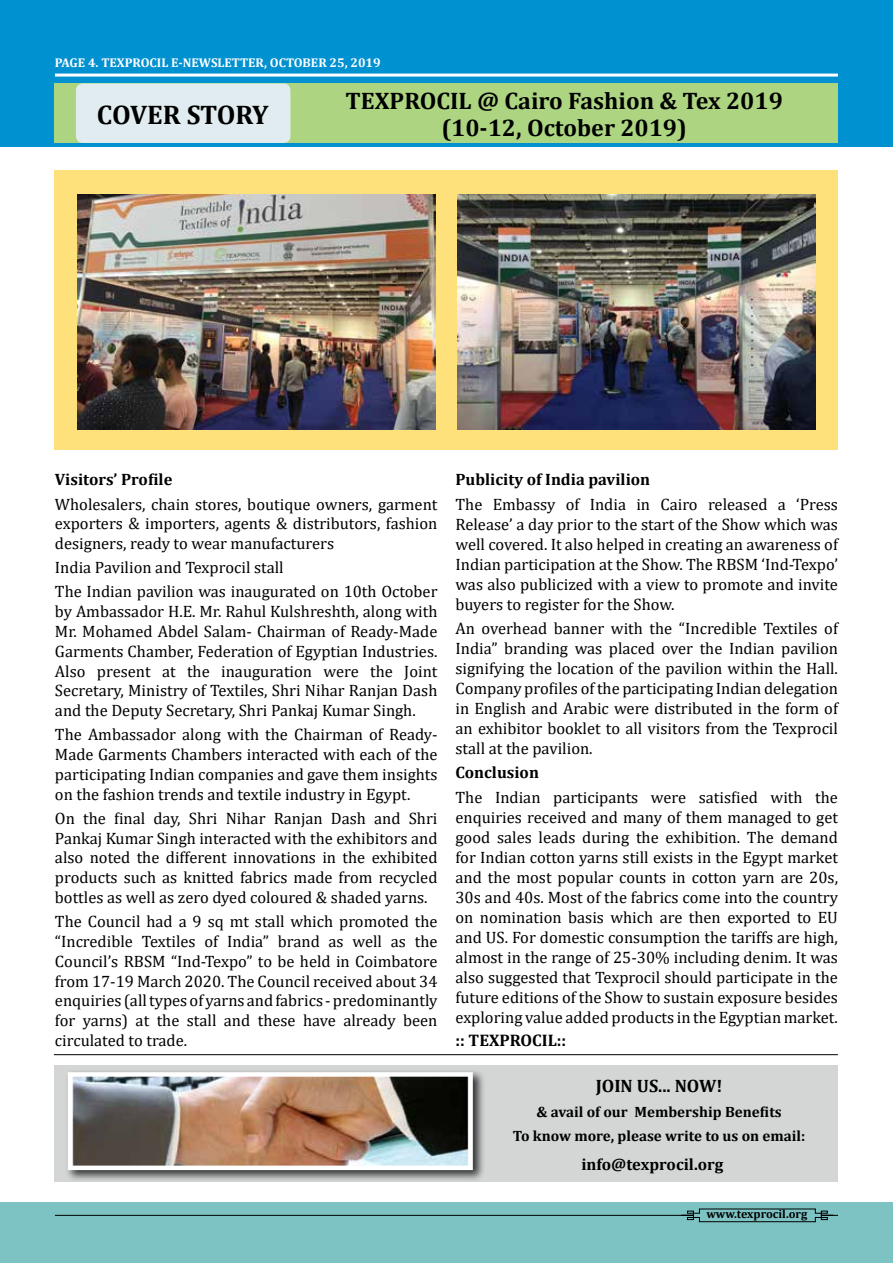
<style>
.page{position:relative;width:893px;height:1263px;background:#fff}
.page>*{position:absolute;margin:0;border:0;box-sizing:border-box;transform-origin:0 0}
.t1{font:700 27px "Cambria";letter-spacing:-.015em;color:#000}
.t2{font:700 24px/27px "Cambria";color:#000;text-align:center}
.t3{font:700 18px "Cambria";color:#000}
.t4{font:700 16.8px "Cambria";color:#000}
.t5{font:16.5px/20px "Cambria";color:#000;text-align:justify}
.t6{font:700 16.5px "Cambria";color:#000}
.t7{font:700 15px/24.3px "Cambria";color:#000;text-align:center}
.t8{font:700 12.75px "Cambria";color:#fff}
.t9{font:700 12px "Cambria";color:#000}
</style>
<div class="page">
<div style="left:0;top:0;width:893px;height:147px;background:#0091d1"></div>
<div style="left:0;top:1202px;width:893px;height:61px;background:#7ec3c3"></div>
<hr style="left:55px;top:1215px;width:783px;height:1px;background:#000">
<svg style="left:681px;top:1208px;width:153px;height:14px"></svg>
<hr style="left:55px;top:74px;width:783px;height:3px;background:#fff">
<div style="left:55px;top:170px;width:783px;height:279px;background:#ffe17c"></div>
<div style="left:55px;top:84px;width:783px;height:59px;background:#add581"></div>
<div style="left:76px;top:84px;width:214px;height:59px;background:#e0ecef;border-radius:7px"></div>
<hr style="left:54px;top:1054px;width:784px;height:1px;background:#000">
<div style="left:55px;top:1066px;width:783px;height:116px;background:#d4d6d6"></div>
<div style="left:65px;top:1069px;width:420px;height:113px;background:#000;opacity:.75"></div>
<img style="left:73px;top:1077px;width:395px;height:88px">
<div style="left:68px;top:1072px;width:405px;height:98px;border:4px solid #fff"></div>
<img style="left:77px;top:194px;width:359px;height:235px">
<img style="left:457px;top:194px;width:359px;height:235px">
<p class="t8" style="left:55px;top:53px;width:327px">PAGE 4. TEXPROCIL E-NEWSLETTER, OCTOBER 25, 2019</p>
<h1 class="t1" style="left:97px;top:95px;width:173px">COVER STORY</h1>
<h2 class="t2" style="left:346px;top:87px;width:439px">TEXPROCIL @ Cairo Fashion &amp; Tex 2019 (10-12, October 2019)</h2>
<p class="t6" style="left:55px;top:468px;width:119px">Visitors’ Profile</p>
<p class="t5" style="left:55px;top:494px;width:384px">Wholesalers, chain stores, boutique owners, garment exporters &amp; importers, agents &amp; distributors, fashion designers, ready to wear manufacturers</p>
<p class="t5" style="left:55px;top:555px;width:384px;line-height:24.2px">India Pavilion and Texprocil stall<br>The Indian pavilion was inaugurated on 10th October</p>
<p class="t5" style="left:55px;top:602px;width:384px">by Ambassador H.E. Mr. Rahul Kulshreshth, along with Mr. Mohamed Abdel Salam- Chairman of Ready-Made Garments Chamber, Federation of Egyptian Industries.<br>Also present at the inauguration were the Joint Secretary, Ministry of Textiles, Shri Nihar Ranjan Dash and the Deputy Secretary, Shri Pankaj Kumar Singh.</p>
<p class="t5" style="left:55px;top:725px;width:384px">The Ambassador along with the Chairman of Ready-Made Garments Chambers interacted with each of the participating Indian companies and gave them insights on the fashion trends and textile industry in Egypt.</p>
<p class="t5" style="left:55px;top:808px;width:384px">On the final day, Shri Nihar Ranjan Dash and Shri Pankaj Kumar Singh interacted with the exhibitors and also noted the different innovations in the exhibited products such as knitted fabrics made from recycled bottles as well as zero dyed coloured &amp; shaded yarns.</p>
<p class="t5" style="left:55px;top:911px;width:384px">The Council had a 9 sq mt stall which promoted the “Incredible Textiles of India” brand as well as the Council’s RBSM “Ind-Texpo” to be held in Coimbatore from 17-19 March 2020. The Council received about 34 enquiries (all types of yarns and fabrics - predominantly for yarns) at the stall and these have already been circulated to trade.</p>
<p class="t6" style="left:455px;top:468px;width:196px">Publicity of India pavilion</p>
<p class="t5" style="left:455px;top:494px;width:384px">The Embassy of India in Cairo released a ‘Press Release’ a day prior to the start of the Show which was well covered. It also helped in creating an awareness of Indian participation at the Show. The RBSM ‘Ind-Texpo’ was also publicized with a view to promote and invite buyers to register for the Show.</p>
<p class="t5" style="left:455px;top:618px;width:384px">An overhead banner with the “Incredible Textiles of India” branding was placed over the Indian pavilion signifying the location of the pavilion within the Hall.<br>Company profiles of the participating Indian delegation in English and Arabic were distributed in the form of an exhibitor booklet to all visitors from the Texprocil stall at the pavilion.</p>
<p class="t6" style="left:455px;top:761px;width:85px">Conclusion</p>
<p class="t5" style="left:455px;top:787px;width:384px">The Indian participants were satisfied with the enquiries received and many of them managed to get good sales leads during the exhibition. The demand for Indian cotton yarns still exists in the Egypt market and the most popular counts in cotton yarn are 20s, 30s and 40s. Most of the fabrics come into the country on nomination basis which are then exported to EU and US. For domestic consumption the tariffs are high, almost in the range of 25-30% including denim. It was also suggested that Texprocil should participate in the future editions of the Show to sustain exposure besides exploring value added products in the Egyptian market.</p>
<p class="t4" style="left:455px;top:1028px;width:112px">:: TEXPROCIL::</p>
<p class="t3" style="left:596px;top:1073px;width:128px">JOIN US... NOW!</p>
<p class="t7" style="left:513px;top:1099px;width:294px">&amp; avail of our Membership Benefits<br>To know more, please write to us on email:</p>
<p class="t6" style="left:581px;top:1152px;width:143px">info@texprocil.org</p>
<p class="t9" style="left:706px;top:1205px;width:102px">www.texprocil.org</p>
</div>
